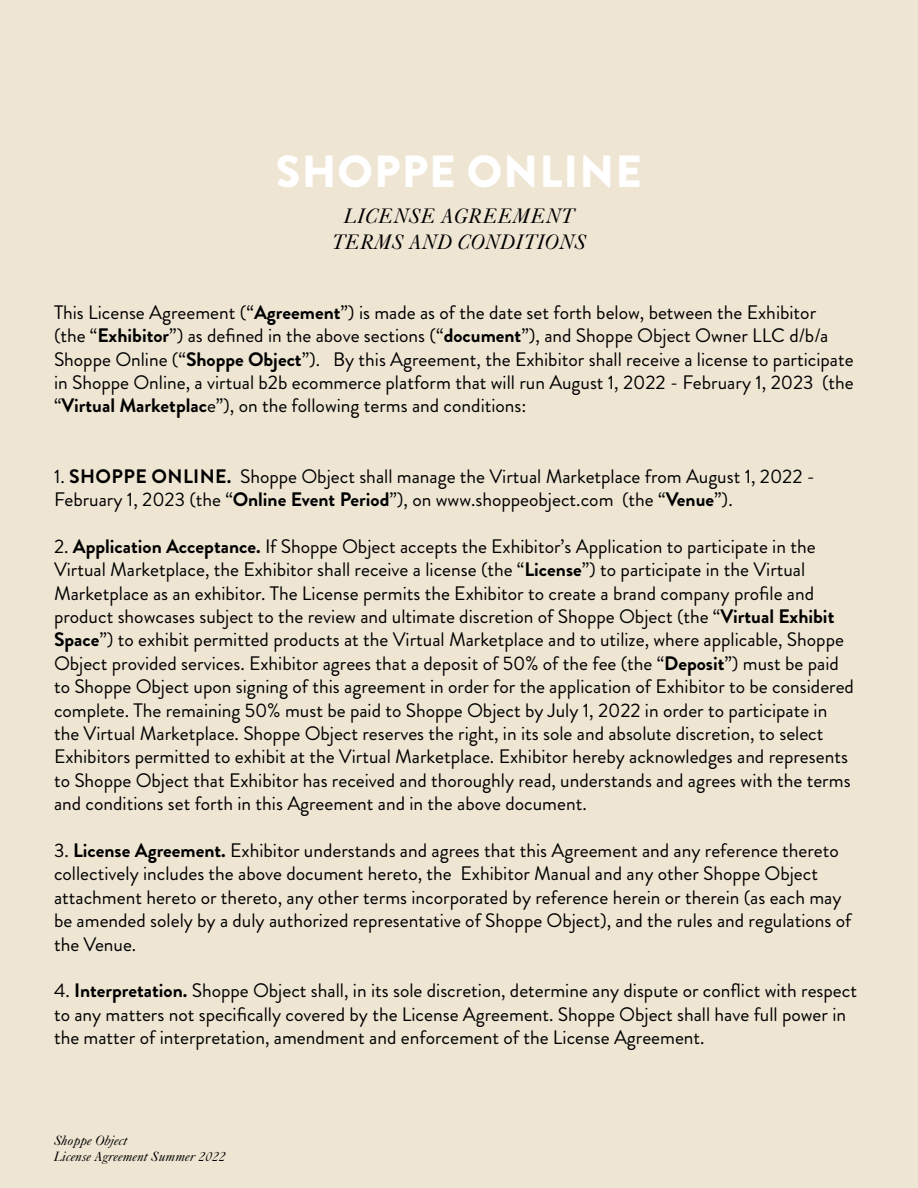
<style>
.page{position:relative;width:918px;height:1188px;background:#eee5d3}
.page>*{position:absolute;margin:0;border:0;box-sizing:border-box;transform-origin:0 0}
.t1{font:900 45px "Brandon Grotesque";letter-spacing:.025em;color:#fff}
.t2{font:italic 21px/25.2px "Caslon Five Forty";letter-spacing:.005em;color:#000;text-align:center}
.t3{font:19.5px/23.4px "Brandon Grotesque";color:#000}
.t4{font:italic 13.5px/16.2px "Caslon Five Forty";letter-spacing:.005em;color:#000}
.s1{font-weight:700}
</style>
<div class="page">
<h1 class="t1" style="left:276px;top:140px;width:367px">SHOPPE ONLINE</h1>
<p class="t2" style="left:332px;top:203px;width:255px">LICENSE AGREEMENT<br>TERMS AND CONDITIONS</p>
<p class="t3" style="left:54px;top:301px;width:801px">This License Agreement (“<span class="s1">Agreement</span>”) is made as of the date set forth below, between the Exhibitor<br>(the “<span class="s1">Exhibitor</span>”) as defined in the above sections (“<span class="s1">document</span>”), and Shoppe Object Owner LLC d/b/a Shoppe Online (“<span class="s1">Shoppe Object</span>”). By this Agreement, the Exhibitor shall receive a license to participate in Shoppe Online, a virtual b2b ecommerce platform that will run August 1, 2022 - February 1, 2023 (the “<span class="s1">Virtual Marketplac</span>e”), on the following terms and conditions:</p>
<p class="t3" style="left:54px;top:464px;width:762px">1. <span class="s1">SHOPPE ONLINE.</span> Shoppe Object shall manage the Virtual Marketplace from August 1, 2022 -<br>February 1, 2023 (the “<span class="s1">Online Event Period</span>”), on www.shoppeobject.com (the “<span class="s1">Venue</span>”).</p>
<p class="t3" style="left:54px;top:535px;width:802px">2. <span class="s1">Application Acceptance.</span> If Shoppe Object accepts the Exhibitor’s Application to participate in the Virtual Marketplace, the Exhibitor shall receive a license (the “<span class="s1">License</span>”) to participate in the Virtual Marketplace as an exhibitor. The License permits the Exhibitor to create a brand company profile and product showcases subject to the review and ultimate discretion of Shoppe Object (the “<span class="s1">Virtual Exhibit Space</span>”) to exhibit permitted products at the Virtual Marketplace and to utilize, where applicable, Shoppe Object provided services. Exhibitor agrees that a deposit of 50% of the fee (the “<span class="s1">Deposit</span>”) must be paid to Shoppe Object upon signing of this agreement in order for the application of Exhibitor to be considered complete. The remaining 50% must be paid to Shoppe Object by July 1, 2022 in order to participate in the Virtual Marketplace. Shoppe Object reserves the right, in its sole and absolute discretion, to select Exhibitors permitted to exhibit at the Virtual Marketplace. Exhibitor hereby acknowledges and represents to Shoppe Object that Exhibitor has received and thoroughly read, understands and agrees with the terms and conditions set forth in this Agreement and in the above document.</p>
<p class="t3" style="left:54px;top:839px;width:799px">3. <span class="s1">License Agreement.</span> Exhibitor understands and agrees that this Agreement and any reference thereto collectively includes the above document hereto, the Exhibitor Manual and any other Shoppe Object attachment hereto or thereto, any other terms incorporated by reference herein or therein (as each may be amended solely by a duly authorized representative of Shoppe Object), and the rules and regulations of the Venue.</p>
<p class="t3" style="left:54px;top:979px;width:805px">4. <span class="s1">Interpretation.</span> Shoppe Object shall, in its sole discretion, determine any dispute or conflict with respect to any matters not specifically covered by the License Agreement. Shoppe Object shall have full power in the matter of interpretation, amendment and enforcement of the License Agreement.</p>
<p class="t4" style="left:54px;top:1132px;width:173px">Shoppe Object<br>License Agreement Summer 2022</p>
</div>
